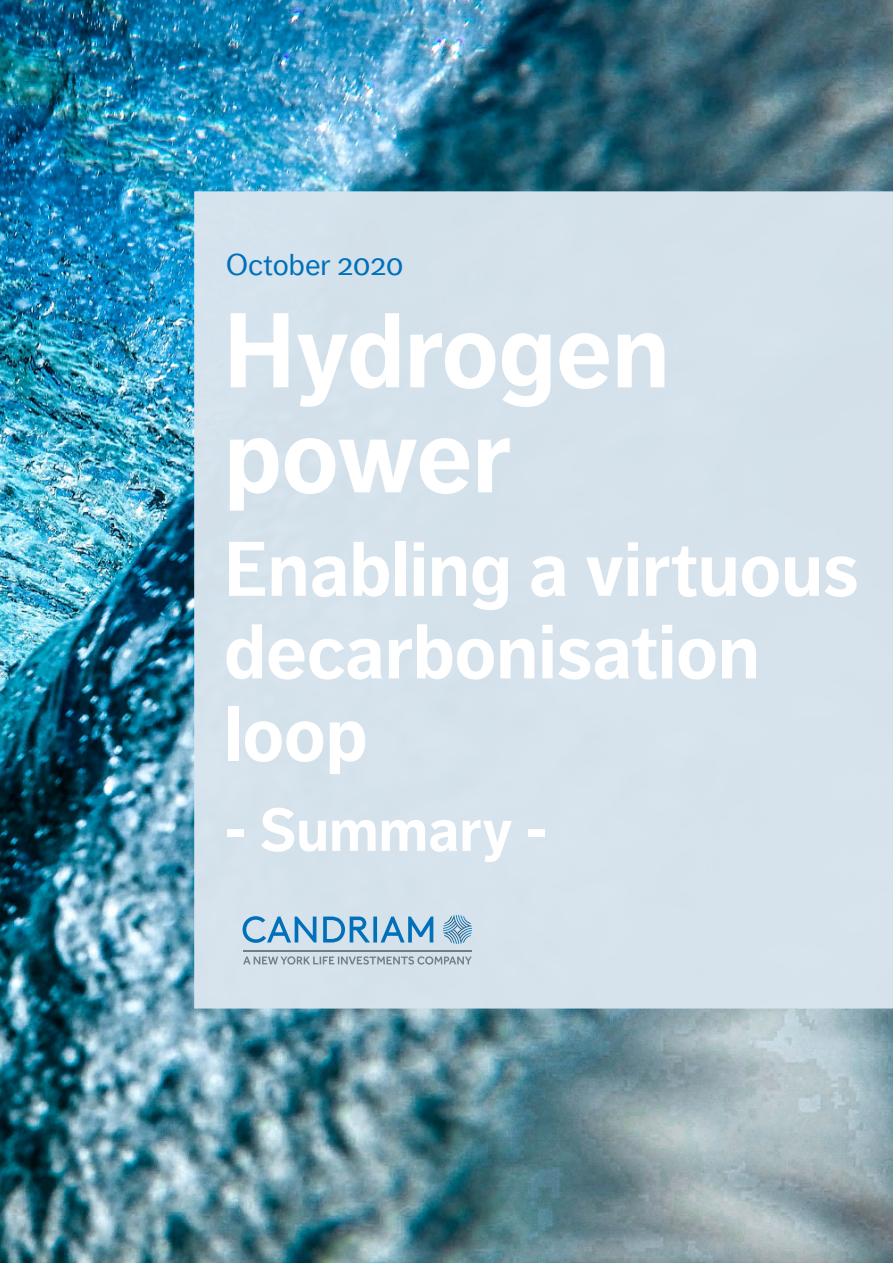
<style>
.page{position:relative;width:893px;height:1263px;background:#fff}
.page>*{position:absolute;margin:0;border:0;box-sizing:border-box;transform-origin:0 0}
.t1{font:700 105px/105px "Dagny Web W03";color:#fff}
.t2{font:700 76.5px/82.5px "Dagny Web W03";color:#fff}
.t3{font:700 60px "Dagny Web W03";color:#fff}
.t4{font:30px "Dagny Web W03";color:#0070ba}
</style>
<div class="page">
<img style="left:0;top:0;width:893px;height:1263px">
<div style="left:194px;top:191px;width:699px;height:817px;background:#d5e2ec"></div>
<svg style="left:443px;top:915px;width:29px;height:29px"></svg>
<svg style="left:243px;top:956px;width:229px;height:9px;background:#b1bcc6"></svg>
<hr style="left:244px;top:950px;width:228px;height:1px;background:#747c87">
<svg style="left:243px;top:916px;width:190px;height:27px;background:#8abada"></svg>
<p class="t4" style="left:226px;top:247px;width:179px">October 2020</p>
<h1 class="t1" style="left:224px;top:299px;width:447px">Hydrogen power</h1>
<p class="t2" style="left:224px;top:529px;width:636px">Enabling a virtuous decarbonisation loop</p>
<p class="t3" style="left:224px;top:794px;width:325px">- Summary -</p>
</div>
